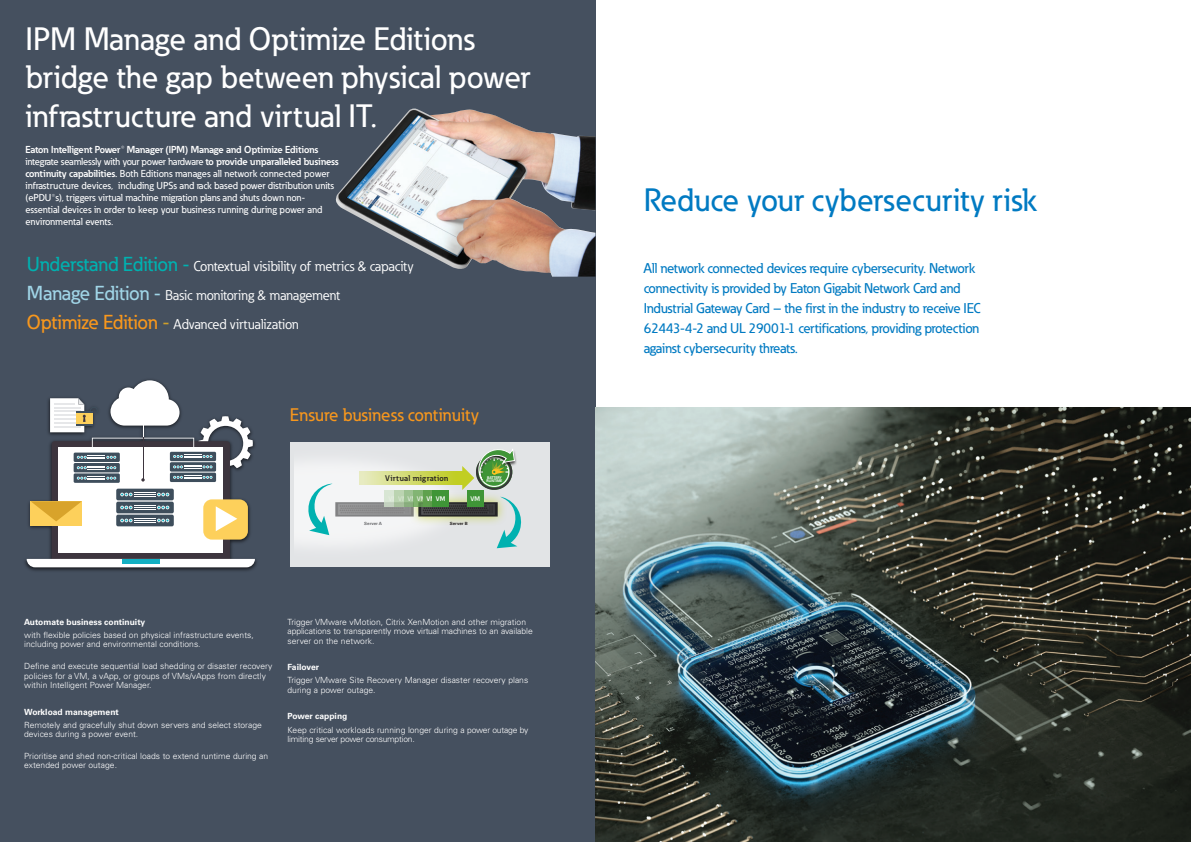
<style>
.page{position:relative;width:1191px;height:842px;background:#fff}
.page>*{position:absolute;margin:0;border:0;box-sizing:border-box;transform-origin:0 0}
._01_Headline___ADJ_S{font:500 32px/38.4px "Eaton";color:#fff}
._01_Headline___ADJ_S-2{font:500 32px "Eaton";color:#007ac2}
._01_Headline___ADJ_S-3{font:500 18px "Eaton";letter-spacing:.01em;color:#f7971d}
._01_Overview__11_pt{font:500 14px/20px "Eaton";letter-spacing:-.02em;color:#007ac2}
._01_Headline___ADJ_S-4{font:14px/29px "Eaton";letter-spacing:-.005em;color:#fff}
._01_Overview__11_pt-2{font:500 10px/12px "Eaton";color:#fff}
._02_Body__8_5_pt__La{font:300 8.5px/9.5px "Univers LT Std";color:#fff}
._02_Body__8_5_pt__La-2{font:300 8.5px/9.5px "Univers LT Std";letter-spacing:-.02em;color:#fff}
._02_Body_Head__9_5_p{font:700 8.5px "Univers LT Std";color:#fff}
._01_Headline___ADJ_S-5{font:700 8.1px "Eaton";letter-spacing:.02em;color:#231f20}
._01_Headline___ADJ_S-6{font:700 6.6px "Eaton";letter-spacing:.02em;color:#fff}
._05_Caption_Body{font:700 4.3px "Univers LT Std";color:#6c6d70}
._05_Caption_Body-2{font:700 4.3px "Univers LT Std";color:#231f20}
.t1{font:700 3.7px "EATON Univers";color:#fff;scale:.91 1}
.s1{font-weight:700}
.s2{font-weight:500;font-size:20px;color:#00b1b0}
.s3{font-weight:500;font-size:20px;color:#a0d5e7}
.s4{font-weight:500;font-size:20px;color:#f7971d}
.s5{font-weight:500;font-size:20px;color:#ce9f2a}
</style>
<div class="page">
<div style="left:0;top:0;width:595px;height:842px;background:#45505f"></div>
<div style="left:290px;top:442px;width:259px;height:125px;background:linear-gradient(to right,#edeeef,#dfe2e4)"></div>
<svg style="left:359px;top:471px;width:103px;height:14px"></svg>
<div style="left:408px;top:492px;width:100px;height:35px;background:#c1ce23;opacity:.75"></div>
<img style="left:416px;top:503px;width:46px;height:13px">
<img style="left:333px;top:503px;width:81px;height:13px">
<svg style="left:384px;top:490px;width:10px;height:17px"></svg>
<svg style="left:394px;top:490px;width:10px;height:17px"></svg>
<svg style="left:404px;top:490px;width:9px;height:17px"></svg>
<svg style="left:413px;top:490px;width:10px;height:17px"></svg>
<div style="left:423px;top:490px;width:16px;height:17px;background:#5ea04c"></div>
<div style="left:432px;top:490px;width:17px;height:17px;background:#3f9537"></div>
<svg style="left:306px;top:484px;width:26px;height:51px"></svg>
<svg style="left:462px;top:447px;width:62px;height:101px;background:#a6c0aa"></svg>
<img style="left:336px;top:109px;width:259px;height:168px">
<img style="left:595px;top:407px;width:596px;height:435px">
<img style="left:25px;top:379px;width:232px;height:192px">
<svg style="left:27px;top:380px;width:228px;height:187px"></svg>
<p class="_01_Headline___ADJ_S" style="left:26px;top:19px;width:506px">IPM Manage and Optimize Editions bridge the gap between physical power infrastructure and virtual IT.</p>
<p class="_01_Overview__11_pt-2" style="left:26px;top:143px;width:315px"><span class="s1">Eaton Intelligent Power® Manager (IPM) Manage and Optimize Editions </span>integrate seamlessly with your power hardware <span class="s1">to provide unparalleled business continuity capabilities.</span> Both Editions manages all network connected power infrastructure devices, including UPSs and rack based power distribution units (ePDU®s), triggers virtual machine migration plans and shuts down non&shy;essential devices in order to keep your business running during power and environmental events.</p>
<p class="_01_Headline___ADJ_S-4" style="left:27px;top:252px;width:388px"><span class="s2">Understand Edition -</span> Contextual visibility of metrics &amp; capacity<br><span class="s3">Manage Edition -</span> Basic monitoring &amp; management<br><span class="s4">Optimize Edition</span> <span class="s5">-</span> Advanced virtualization</p>
<p class="_01_Headline___ADJ_S-3" style="left:290px;top:404px;width:191px">Ensure business continuity</p>
<p class="_01_Headline___ADJ_S-5" style="left:385px;top:473px;width:65px">Virtual migration</p>
<p class="t1" style="left:486px;top:479px;width:19px">RUNTIME</p>
<p class="_01_Headline___ADJ_S-6" style="left:388px;top:494px;width:59px">VMVMVMVMVMVM</p>
<p class="_01_Headline___ADJ_S-6" style="left:470px;top:494px;width:11px">VM</p>
<p class="t1" style="left:487px;top:475px;width:18px">BATTERY</p>
<p class="_05_Caption_Body" style="left:364px;top:521px;width:19px">Server A</p>
<p class="_05_Caption_Body-2" style="left:450px;top:521px;width:19px">Server B</p>
<p class="_02_Body_Head__9_5_p" style="left:24px;top:617px;width:123px">Automate business continuity</p>
<p class="_02_Body__8_5_pt__La" style="left:24px;top:630px;width:231px">with flexible policies based on physical infrastructure events, including power and environmental conditions.</p>
<p class="_02_Body__8_5_pt__La" style="left:24px;top:661px;width:250px">Define and execute sequential load shedding or disaster recovery policies for a VM, a vApp, or groups of VMs/vApps from directly within Intelligent Power Manager.</p>
<p class="_02_Body_Head__9_5_p" style="left:24px;top:707px;width:96px">Workload management</p>
<p class="_02_Body__8_5_pt__La" style="left:24px;top:720px;width:239px">Remotely and gracefully shut down servers and select storage devices during a power event.</p>
<p class="_02_Body__8_5_pt__La" style="left:24px;top:751px;width:245px">Prioritise and shed non-critical loads to extend runtime during an extended power outage.</p>
<p class="_02_Body__8_5_pt__La" style="left:287px;top:617px;width:247px">Trigger VMware vMotion, Citrix XenMotion and other migration applications to transparently move virtual machines to an available server on the network.</p>
<p class="_02_Body_Head__9_5_p" style="left:287px;top:662px;width:33px">Failover</p>
<p class="_02_Body__8_5_pt__La" style="left:287px;top:676px;width:242px">Trigger VMware Site Recovery Manager disaster recovery plans during a power outage.</p>
<p class="_02_Body_Head__9_5_p" style="left:287px;top:711px;width:61px">Power capping</p>
<p class="_02_Body__8_5_pt__La-2" style="left:287px;top:725px;width:242px">Keep critical workloads running longer during a power outage by limiting server power consumption.</p>
<p class="_01_Headline___ADJ_S-2" style="left:643px;top:180px;width:395px">Reduce your cybersecurity risk</p>
<p class="_01_Overview__11_pt" style="left:643px;top:258px;width:338px">All network connected devices require cybersecurity. Network connectivity is provided by Eaton Gigabit Network Card and Industrial Gateway Card – the first in the industry to receive IEC 62443-4-2 and UL 29001-1 certifications, providing protection against cybersecurity threats.</p>
</div>
